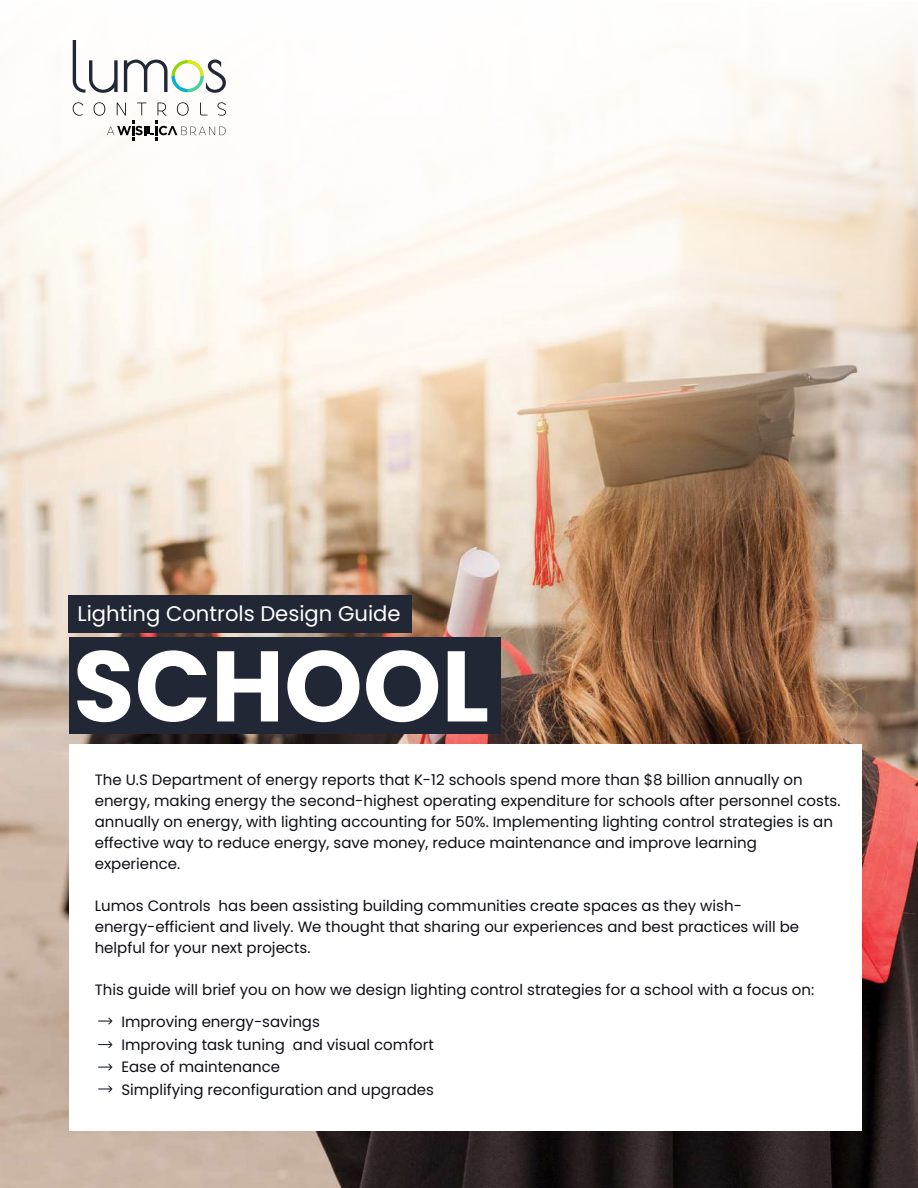
<style>
.page{position:relative;width:918px;height:1188px;background:#fff}
.page>*{position:absolute;margin:0;border:0;box-sizing:border-box;transform-origin:0 0}
.t1{font:700 100.05px "Poppins";color:#fff}
.t2{font:21.15px "Poppins";color:#fff}
.t3{font:15px/21px "Poppins";color:#0d0f16}
</style>
<div class="page">
<img style="left:0;top:537px;width:918px;height:651px">
<svg style="left:0;top:25px;width:918px;height:512px"></svg>
<svg style="left:73px;top:102px;width:10px;height:14px"></svg>
<svg style="left:73px;top:40px;width:45px;height:53px"></svg>
<svg style="left:124px;top:60px;width:102px;height:33px"></svg>
<svg style="left:94px;top:102px;width:132px;height:39px"></svg>
<div style="left:69px;top:637px;width:431px;height:96px;background:#222735"></div>
<div style="left:69px;top:596px;width:343px;height:37px;background:#222735"></div>
<div style="left:69px;top:744px;width:792px;height:387px;background:#fff"></div>
<svg style="left:98px;top:1018px;width:14px;height:7px"></svg>
<svg style="left:98px;top:1041px;width:14px;height:7px"></svg>
<svg style="left:98px;top:1064px;width:14px;height:7px"></svg>
<svg style="left:98px;top:1085px;width:14px;height:8px"></svg>
<h2 class="t2" style="left:78px;top:601px;width:324px">Lighting Controls Design Guide</h2>
<h1 class="t1" style="left:73px;top:628px;width:418px">SCHOOL</h1>
<p class="t3" style="left:95px;top:770px;width:747px">The U.S Department of energy reports that K-12 schools spend more than $8 billion annually on energy, making energy the second-highest operating expenditure for schools after personnel costs. annually on energy, with lighting accounting for 50%. Implementing lighting control strategies is an effective way to reduce energy, save money, reduce maintenance and improve learning experience.</p>
<p class="t3" style="left:95px;top:896px;width:706px">Lumos Controls has been assisting building communities create spaces as they wish&shy;energy-efficient and lively. We thought that sharing our experiences and best practices will be helpful for your next projects.</p>
<p class="t3" style="left:121px;top:974px;width:695px;line-height:31.8px;text-indent:-27px">This guide will brief you on how we design lighting control strategies for a school with a focus on:<br>Improving energy-savings</p>
<p class="t3" style="left:121px;top:1033px;width:314px;line-height:22.5px">Improving task tuning and visual comfort<br>Ease of maintenance<br>Simplifying reconfiguration and upgrades</p>
</div>
